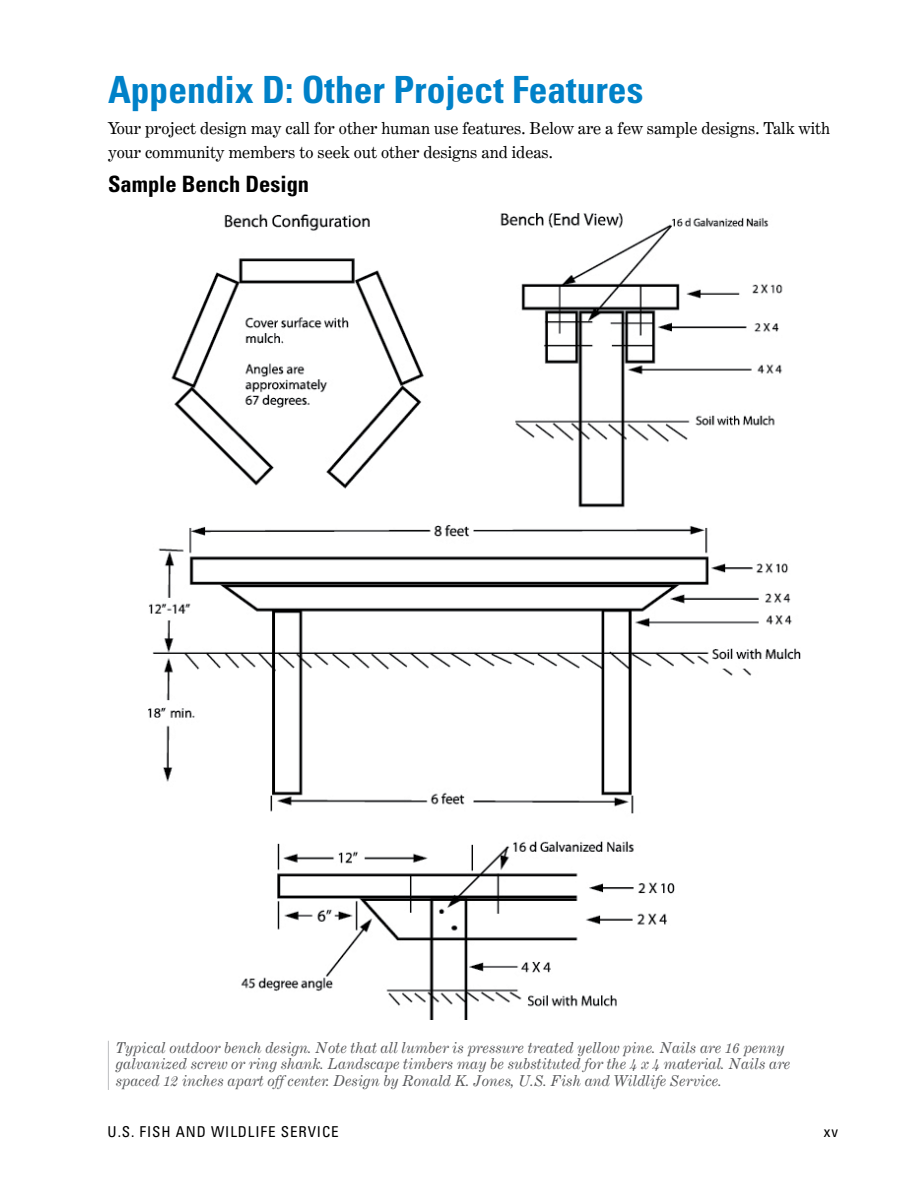
<style>
.page{position:relative;width:918px;height:1188px;background:#fff}
.page>*{position:absolute;margin:0;border:0;box-sizing:border-box;transform-origin:0 0}
.t1{font:700 condensed 37.5px "Univers";color:#0081c8}
.t2{font:700 condensed 22.5px "Univers";color:#000}
.t3{font:16.5px/24px "Century Expanded BT";color:#000}
.t4{font:italic 15px/16.5px "Century Expanded BT";color:#58595b}
.t5{font:condensed 15px "Univers";letter-spacing:.06em;color:#000}
</style>
<div class="page">
<img style="left:148px;top:214px;width:652px;height:806px">
<hr style="left:108px;top:1041px;width:1px;height:49px;background:#bcbec0">
<h1 class="t1" style="left:108px;top:67px;width:537px">Appendix D: Other Project Features</h1>
<p class="t3" style="left:108px;top:116px;width:724px">Your project design may call for other human use features. Below are a few sample designs. Talk with your community members to seek out other designs and ideas.</p>
<h2 class="t2" style="left:108px;top:170px;width:203px">Sample Bench Design</h2>
<p class="t4" style="left:116px;top:1039px;width:676px">Typical outdoor bench design. Note that all lumber is pressure treated yellow pine. Nails are 16 penny galvanized screw or ring shank. Landscape timbers may be substituted for the 4 x 4 material. Nails are spaced 12 inches apart off center. Design by Ronald K. Jones, U.S. Fish and Wildlife Service.</p>
<p class="t5" style="left:108px;top:1122px;width:233px">U.S. FISH AND WILDLIFE SERVICE</p>
<p class="t5" style="left:824px;top:1122px;width:16px">XV</p>
</div>
